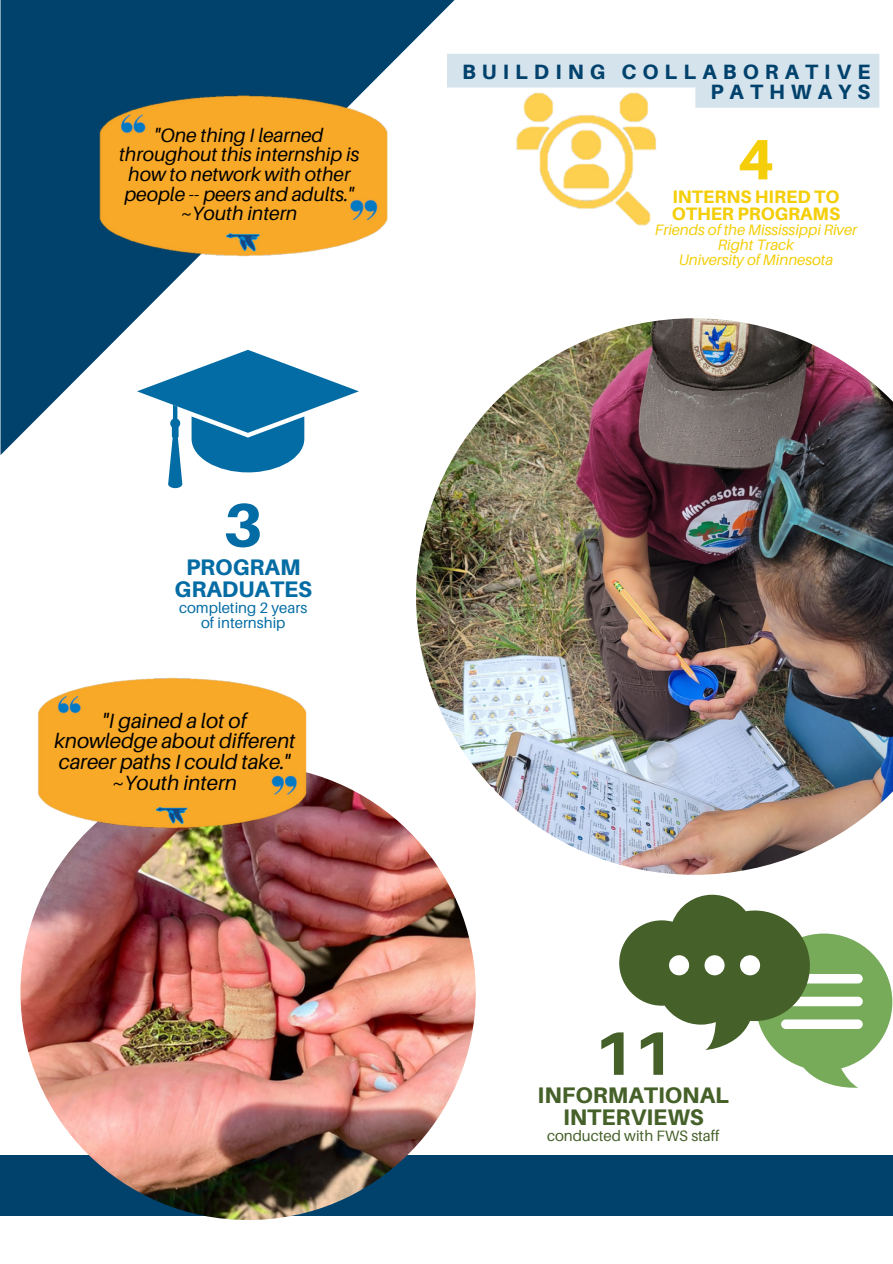
<style>
.page{position:relative;width:893px;height:1264px;background:#fff}
.page>*{position:absolute;margin:0;border:0;box-sizing:border-box;transform-origin:0 0}
.t1{font:800 61.5px "Aileron";color:#456028}
.t2{font:800 61.5px "Aileron";color:#046ca4}
.t3{font:800 57px "Aileron";color:#f4ce09}
.t4{font:800 22.5px/22.5px "Aileron";color:#456028;text-align:center}
.t5{font:800 22.5px/22.5px "Aileron";color:#046ca4;text-align:center}
.t6{font:italic 20.7px/21px "Aileron";color:#000;text-align:center}
.t7{font:800 20.7px/20.2px "Aileron";letter-spacing:.295em;color:#01426d;text-align:right}
.t8{font:italic 19.35px/19.6px "Aileron";color:#000;text-align:center}
.t9{font:800 18px/17.5px "Aileron";color:#f4ce09}
.t10{font:italic 15px/15px "Aileron";color:#f4ce09;text-align:center}
.t11{font:15px/14.5px "Aileron";color:#046ca4;text-align:center}
.t12{font:15px "Aileron";color:#456028}
</style>
<div class="page">
<svg style="left:1px;top:0;width:454px;height:455px;fill:#01426d"></svg>
<div style="left:0;top:1154px;width:892px;height:61px;background:#01426d"></div>
<img style="left:20px;top:764px;width:455px;height:455px;border-radius:50%">
<svg style="left:137px;top:350px;width:222px;height:138px"></svg>
<img style="left:38px;top:677px;width:308px;height:151px">
<img style="left:76px;top:89px;width:339px;height:171px">
<svg style="left:619px;top:894px;width:273px;height:194px"></svg>
<div style="left:669px;top:955px;width:20px;height:20px;background:#fff;border-radius:50%"></div>
<div style="left:704px;top:955px;width:20px;height:20px;background:#fff;border-radius:50%"></div>
<div style="left:740px;top:955px;width:20px;height:20px;background:#fff;border-radius:50%"></div>
<img style="left:416px;top:318px;width:476px;height:556px">
<img style="left:516px;top:108px;width:140px;height:118px">
<svg style="left:447px;top:54px;width:432px;height:54px"></svg>
<p class="t8" style="left:119px;top:125px;width:242px">"One thing I learned throughout this internship is how to network with other people -- peers and adults." ~Youth intern</p>
<h1 class="t2" style="left:223px;top:487px;width:41px">3</h1>
<p class="t5" style="left:174px;top:555px;width:139px">PROGRAM<br>GRADUATES</p>
<p class="t11" style="left:179px;top:600px;width:130px">completing 2 years of internship</p>
<p class="t6" style="left:54px;top:709px;width:243px">"I gained a lot of knowledge about different career paths I could take." ~Youth intern</p>
<p class="t7" style="left:462px;top:61px;width:410px">BUILDING COLLABORATIVE<br>PATHWAYS</p>
<h2 class="t3" style="left:737px;top:124px;width:38px">4</h2>
<p class="t9" style="left:671px;top:187px;width:170px">INTERNS HIRED TO<br>OTHER PROGRAMS</p>
<p class="t10" style="left:654px;top:222px;width:204px">Friends of the Mississippi River<br>Right Track<br>University of Minnesota</p>
<h1 class="t1" style="left:594px;top:1015px;width:80px">11</h1>
<p class="t4" style="left:537px;top:1083px;width:193px">INFORMATIONAL<br>INTERVIEWS</p>
<p class="t12" style="left:547px;top:1126px;width:174px">conducted with FWS staff</p>
</div>
